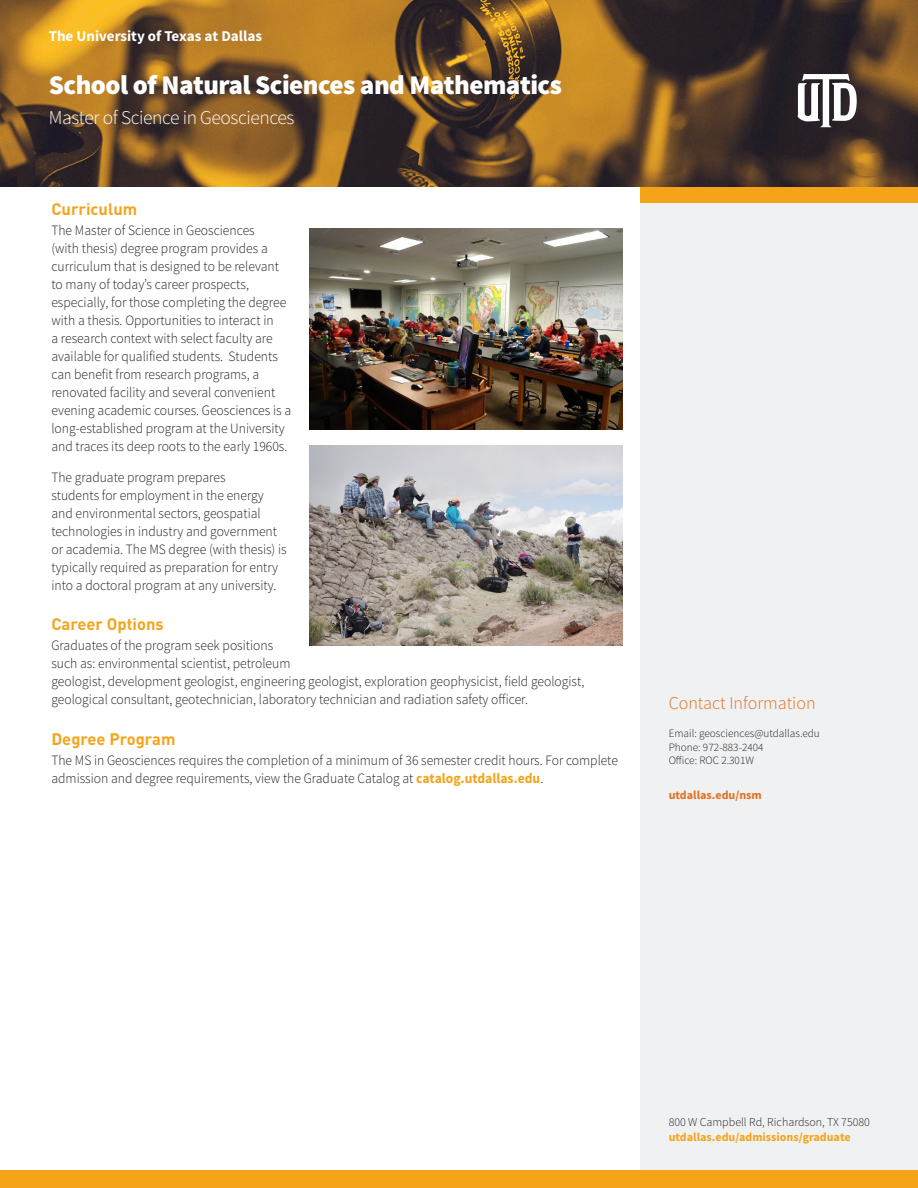
<style>
.page{position:relative;width:918px;height:1188px;background:#fff}
.page>*{position:absolute;margin:0;border:0;box-sizing:border-box;transform-origin:0 0}
.yourName{font:900 27px "Source Sans Pro";letter-spacing:-.02em;color:#fff}
.yourPosition{font:300 19.5px "Source Sans Pro";letter-spacing:-.02em;color:#fff}
.head1{font:300 18px "Source Sans Pro";color:#e4701e}
.t1{font:700 16.5px "DIN Pro";color:#f5a41a}
.cvTitle{font:700 15px "Source Sans Pro";color:#fff}
.t2{font:300 14.25px/18px "Source Sans Pro";color:#231f20;scale:.96 1}
.address{font:300 12px/15px "Source Sans Pro";color:#231f20}
.para{font:700 12px "Source Sans Pro";color:#e4701e}
.para-2{font:300 11.25px "Source Sans Pro";color:#231f20}
.s1{font-weight:700;color:#f5a41a}
</style>
<div class="page">
<img style="left:0;top:0;width:918px;height:187px">
<div style="left:640px;top:201px;width:278px;height:969px;background:#f0f1f2"></div>
<div style="left:640px;top:187px;width:278px;height:15px;background:#f5a41a"></div>
<div style="left:0;top:1170px;width:918px;height:18px;background:#f5a41a"></div>
<svg style="left:798px;top:74px;width:59px;height:53px"></svg>
<img style="left:310px;top:229px;width:312px;height:200px">
<img style="left:310px;top:445px;width:312px;height:201px">
<p class="cvTitle" style="left:49px;top:27px;width:215px">The University of Texas at Dallas</p>
<p class="yourName" style="left:49px;top:67px;width:515px">School of Natural Sciences and Mathematics</p>
<p class="yourPosition" style="left:49px;top:106px;width:247px">Master of Science in Geosciences</p>
<p class="t1" style="left:51px;top:198px;width:87px">Curriculum</p>
<p class="t2" style="left:51px;top:221px;width:251px">The Master of Science in Geosciences<br>(with thesis) degree program provides a curriculum that is designed to be relevant to many of today’s career prospects, especially, for those completing the degree with a thesis. Opportunities to interact in<br>a research context with select faculty are available for qualified students. Students can benefit from research programs, a renovated facility and several convenient evening academic courses. Geosciences is a long-established program at the University and traces its deep roots to the early 1960s.</p>
<p class="t2" style="left:51px;top:468px;width:247px">The graduate program prepares<br>students for employment in the energy and environmental sectors, geospatial technologies in industry and government or academia. The MS degree (with thesis) is typically required as preparation for entry into a doctoral program at any university.</p>
<p class="t1" style="left:51px;top:613px;width:114px">Career Options</p>
<p class="t2" style="left:51px;top:637px;width:557px">Graduates of the program seek positions<br>such as: environmental scientist, petroleum<br>geologist, development geologist, engineering geologist, exploration geophysicist, field geologist, geological consultant, geotechnician, laboratory technician and radiation safety officer.</p>
<p class="t1" style="left:51px;top:728px;width:126px">Degree Program</p>
<p class="t2" style="left:51px;top:751px;width:592px">The MS in Geosciences requires the completion of a minimum of 36 semester credit hours. For complete admission and degree requirements, view the Graduate Catalog at <span class="s1">catalog.utdallas.edu</span>.</p>
<p class="head1" style="left:669px;top:692px;width:148px">Contact Information</p>
<p class="para-2" style="left:669px;top:727px;width:153px">Email: geosciences@utdallas.edu</p>
<p class="para-2" style="left:669px;top:740px;width:96px">Phone: 972-883-2404</p>
<p class="para-2" style="left:669px;top:754px;width:87px">Office: ROC 2.301W</p>
<p class="para" style="left:669px;top:787px;width:95px">utdallas.edu/nsm</p>
<p class="address" style="left:669px;top:1115px;width:203px">800 W Campbell Rd, Richardson, TX 75080 <span class="s1">utdallas.edu/admissions/graduate</span></p>
</div>
